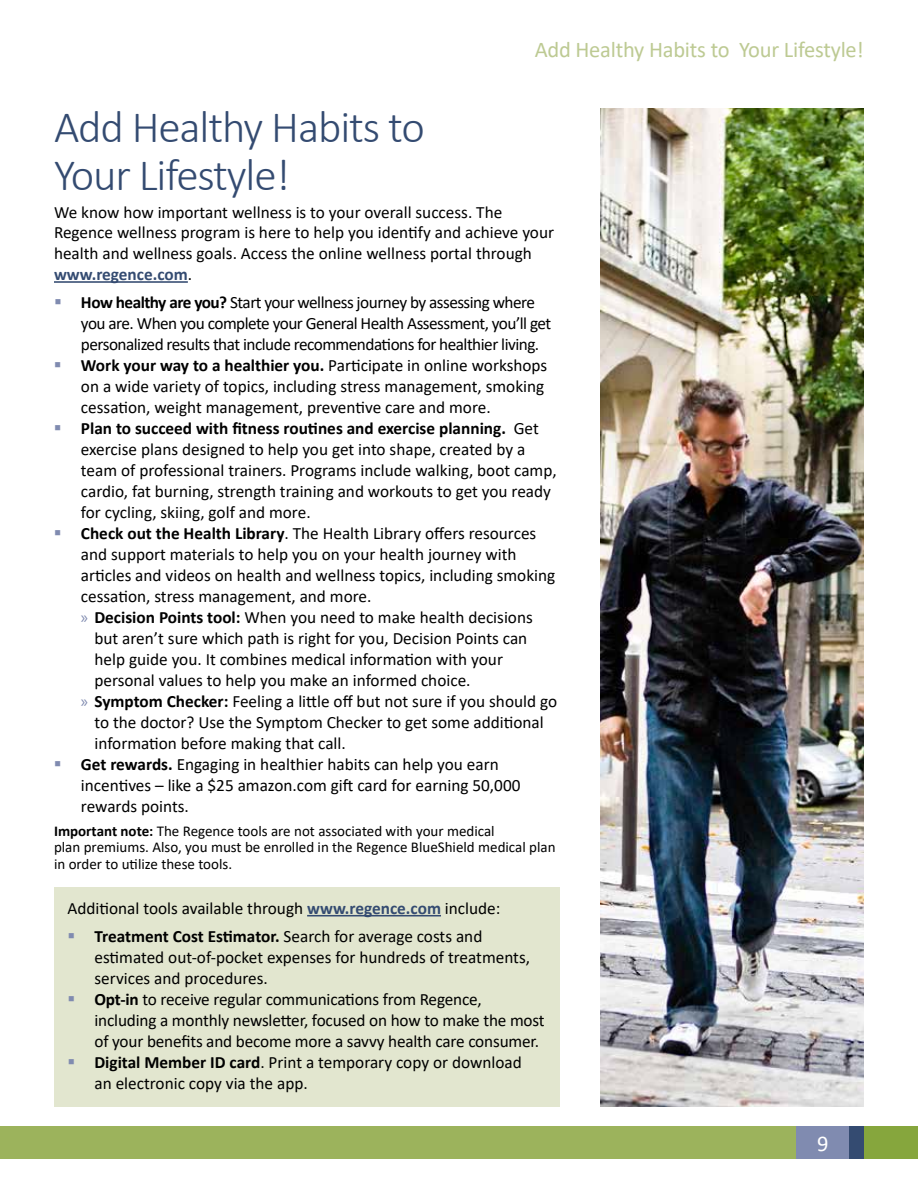
<style>
.page{position:relative;width:918px;height:1188px;background:#fff}
.page>*{position:absolute;margin:0;border:0;box-sizing:border-box;transform-origin:0 0}
.t1{font:300 45px/48px "Calibri";letter-spacing:-.025em;color:#344b71}
.t2{font:22.5px "Calibri";letter-spacing:-.01em;color:#bdca93}
.t3{font:22.5px "Calibri";color:#fff}
.t4{font:17.25px/21px "Calibri";color:#000}
.t5{font:17.25px/21px "Calibri";letter-spacing:-.03em;color:#000}
.t6{font:15px/16.5px "Calibri";color:#000}
.s1{font-weight:700;color:#344b71}
.s2{color:#808bb0}
.s3{font-weight:700}
.s4{font-family:"Myriad Pro";color:#808bb0}
</style>
<div class="page">
<hr style="left:54px;top:281px;width:134px;height:2px;background:#344b71">
<img style="left:600px;top:108px;width:264px;height:999px">
<div style="left:0;top:1126px;width:918px;height:33px;background:#9cb35c"></div>
<div style="left:796px;top:1126px;width:54px;height:33px;background:#808bb0"></div>
<div style="left:850px;top:1126px;width:14px;height:33px;background:#344b71"></div>
<div style="left:864px;top:1126px;width:54px;height:33px;background:#86a63d"></div>
<div style="left:54px;top:888px;width:506px;height:219px;background:#e2e6cf"></div>
<hr style="left:307px;top:915px;width:134px;height:1px;background:#344b71">
<h2 class="t2" style="left:535px;top:34px;width:331px">Add Healthy Habits to Your Lifestyle!</h2>
<h1 class="t1" style="left:54px;top:102px;width:372px">Add Healthy Habits to<br>Your Lifestyle!</h1>
<p class="t4" style="left:54px;top:201px;width:502px">We know how important wellness is to your overall success. The Regence wellness program is here to help you identify and achieve your health and wellness goals. Access the online wellness portal through <span class="s1">www.regence.com</span>.</p>
<p class="t5" style="left:81px;top:292px;width:472px;text-indent:-27px"><span class="s2">▪</span> <span class="s3">How healthy are you?</span> Start your wellness journey by assessing where you are. When you complete your General Health Assessment, you’ll get personalized results that include recommendations for healthier living.</p>
<p class="t4" style="left:81px;top:355px;width:468px;text-indent:-27px"><span class="s2">▪</span> <span class="s3">Work your way to a healthier you.</span> Participate in online workshops on a wide variety of topics, including stress management, smoking cessation, weight management, preventive care and more.</p>
<p class="t4" style="left:81px;top:418px;width:477px;text-indent:-27px"><span class="s2">▪</span> <span class="s3">Plan to succeed with fitness routines and exercise planning.</span> Get exercise plans designed to help you get into shape, created by a team of professional trainers. Programs include walking, boot camp, cardio, fat burning, strength training and workouts to get you ready for cycling, skiing, golf and more.</p>
<p class="t4" style="left:54px;top:523px;width:484px"><span class="s2">▪</span> <span class="s3">Check out the Health Library</span>. The Health Library offers resources</p>
<p class="t4" style="left:81px;top:543px;width:437px">and support materials to help you on your health journey with</p>
<p class="t4" style="left:81px;top:564px;width:476px">articles and videos on health and wellness topics, including smoking</p>
<p class="t4" style="left:81px;top:585px;width:292px">cessation, stress management, and more.</p>
<p class="t4" style="left:81px;top:606px;width:453px"><span class="s4">»</span> <span class="s3">Decision Points tool:</span> When you need to make health decisions</p>
<p class="t4" style="left:94px;top:627px;width:434px">but aren’t sure which path is right for you, Decision Points can</p>
<p class="t4" style="left:94px;top:648px;width:410px">help guide you. It combines medical information with your</p>
<p class="t4" style="left:94px;top:669px;width:378px">personal values to help you make an informed choice.</p>
<p class="t4" style="left:81px;top:690px;width:478px"><span class="s4">»</span> <span class="s3">Symptom Checker:</span> Feeling a little off but not sure if you should go</p>
<p class="t4" style="left:94px;top:711px;width:451px">to the doctor? Use the Symptom Checker to get some additional</p>
<p class="t4" style="left:94px;top:732px;width:253px">information before making that call.</p>
<p class="t4" style="left:81px;top:753px;width:441px;text-indent:-27px"><span class="s2">▪</span> <span class="s3">Get rewards.</span> Engaging in healthier habits can help you earn incentives – like a $25 amazon.com gift card for earning 50,000 rewards points.</p>
<p class="t6" style="left:54px;top:822px;width:503px"><span class="s3">Important note:</span> The Regence tools are not associated with your medical<br>plan premiums. Also, you must be enrolled in the Regence BlueShield medical plan in order to utilize these tools.</p>
<p class="t4" style="left:68px;top:898px;width:435px">Additional tools available through <span class="s1">www.regence.com</span> include:</p>
<p class="t4" style="left:94px;top:925px;width:437px;text-indent:-27px"><span class="s2">▪</span> <span class="s3">Treatment Cost Estimator.</span> Search for average costs and estimated out-of-pocket expenses for hundreds of treatments, services and procedures.</p>
<p class="t4" style="left:94px;top:988px;width:452px;text-indent:-27px"><span class="s2">▪</span> <span class="s3">Opt-in</span> to receive regular communications from Regence, including a monthly newsletter, focused on how to make the most of your benefits and become more a savvy health care consumer.</p>
<p class="t4" style="left:94px;top:1051px;width:429px;text-indent:-27px"><span class="s2">▪</span> <span class="s3">Digital Member ID card</span>. Print a temporary copy or download an electronic copy via the app.</p>
<h2 class="t3" style="left:817px;top:1128px;width:13px">9</h2>
</div>
